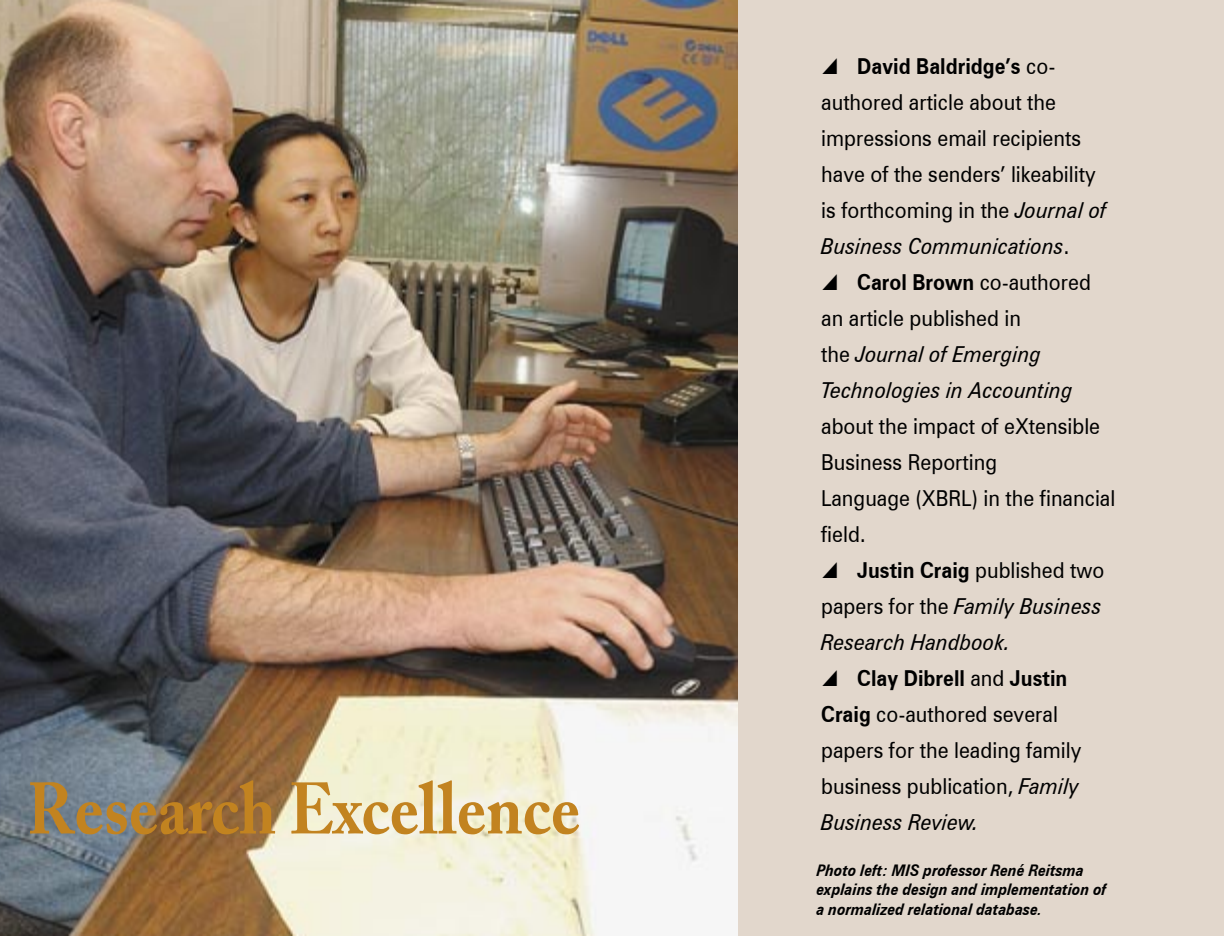
<style>
.page{position:relative;width:1224px;height:936px;background:#fff}
.page>*{position:absolute;margin:0;border:0;box-sizing:border-box;transform-origin:0 0}
.Headline{font:700 72px "Adobe Caslon";color:#c28320;scale:.9 1}
.Body_11_sans_no_indent{font:22px/36px "Zurich BT";color:#000;scale:.9 1}
.Body_11_sans_no_indent-2{font:italic 22px/36px "Zurich BT";color:#000;text-align:justify;scale:.9 1}
.t1{font:italic 700 16px/19.2px "Zurich BT";color:#000;scale:.9 1}
.s1{font-weight:700}
.s2{font-style:italic}
.s3{font-weight:700;font-style:normal}
.s4{font-style:normal}
</style>
<div class="page">
<div style="left:738px;top:0;width:486px;height:936px;background:#e2d7cc"></div>
<img style="left:0;top:0;width:738px;height:936px">
<svg style="left:823px;top:58px;width:14px;height:16px"></svg>
<svg style="left:823px;top:274px;width:14px;height:16px"></svg>
<svg style="left:823px;top:562px;width:14px;height:16px"></svg>
<svg style="left:823px;top:670px;width:14px;height:16px"></svg>
<p class="Headline" style="left:27px;top:765px;width:616px">Research Excellence</p>
<p class="Body_11_sans_no_indent" style="left:821px;top:48px;width:319px;text-indent:36px"><span class="s1">David Baldridge’s</span> co&shy;authored article about the impressions email recipients have of the senders’ likeability is forthcoming in the <span class="s2">Journal of<br>Business Communications</span>.</p>
<p class="Body_11_sans_no_indent" style="left:821px;top:264px;width:328px;text-indent:36px"><span class="s1">Carol Brown</span> co-authored an article published in<br>the <span class="s2">Journal of Emerging<br>Technologies in Accounting </span>about the impact of eXtensible<br>Business Reporting<br>Language (XBRL) in the financial field.</p>
<p class="Body_11_sans_no_indent-2" style="left:821px;top:552px;width:316px;text-indent:36px"><span class="s3">Justin Craig</span> <span class="s4">published two papers for the</span> Family Business Research Handbook.</p>
<p class="Body_11_sans_no_indent" style="left:821px;top:660px;width:291px;text-indent:36px"><span class="s1">Clay Dibrell</span> and <span class="s1">Justin<br>Craig</span> co-authored several papers for the leading family business publication, <span class="s2">Family<br>Business Review.</span></p>
<p class="t1" style="left:817px;top:861px;width:324px">Photo left: MIS professor René Reitsma explains the design and implementation of a normalized relational database.</p>
</div>
